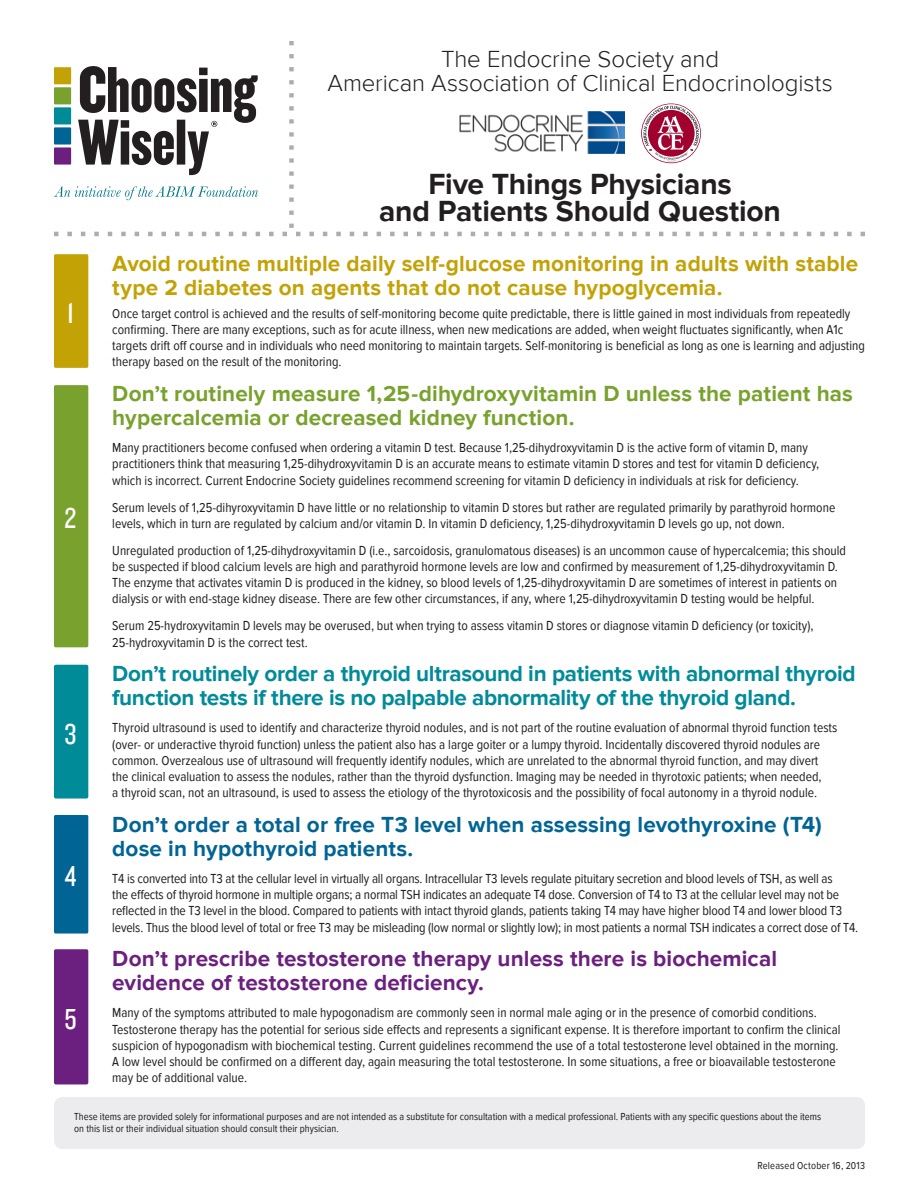
<style>
.page{position:relative;width:918px;height:1188px;background:#fff}
.page>*{position:absolute;margin:0;border:0;box-sizing:border-box;transform-origin:0 0}
.Top_header{font:700 30px/27px "Proxima Nova";letter-spacing:-.005em;color:#231f20;text-align:center}
.style__front{font:30px "Knockout 29 Junior Ltweight";color:#fff}
.Top_Header-_associat{font:300 24px/24px "Proxima Nova";letter-spacing:-.005em;color:#231f20;text-align:center}
.body{font:700 22.5px/24px "Proxima Nova";letter-spacing:-.015em;color:#008b98}
._5_things_heading{font:700 22.5px/24px "Proxima Nova";letter-spacing:.005em;color:#c2a205}
.body-2{font:700 22.5px/24px "Proxima Nova";letter-spacing:.005em;color:#78a22d}
.body-3{font:700 22.5px/24px "Proxima Nova";letter-spacing:.005em;color:#6b1f7e}
.body-4{font:700 22.5px/24px "Proxima Nova";letter-spacing:.005em;color:#006494}
.body-5{font:13.5px/16.2px "Proxima Nova Cond";color:#231f20}
.Disclaimer{font:10.5px/12px "Proxima Nova Cond";color:#231f20}
.Top_header-2{font:10.5px "Proxima Nova Cond";letter-spacing:.02em;color:#231f20}
</style>
<div class="page">
<div style="left:54px;top:665px;width:34px;height:134px;background:#008b98;border-radius:2px"></div>
<div style="left:54px;top:254px;width:34px;height:114px;background:#c2a205;border-radius:2px"></div>
<div style="left:54px;top:385px;width:34px;height:262px;background:#78a22d;border-radius:2px"></div>
<div style="left:54px;top:1097px;width:811px;height:52px;background:#ececee;border-radius:9px"></div>
<svg style="left:54px;top:41px;width:811px;height:195px"></svg>
<div style="left:54px;top:815px;width:34px;height:119px;background:#006494;border-radius:2px"></div>
<div style="left:54px;top:949px;width:34px;height:135px;background:#6b1f7e;border-radius:2px"></div>
<p class="style__front" style="left:67px;top:294px;width:8px">1</p>
<p class="style__front" style="left:65px;top:499px;width:13px">2</p>
<p class="style__front" style="left:65px;top:714px;width:13px">3</p>
<p class="style__front" style="left:65px;top:857px;width:13px">4</p>
<p class="style__front" style="left:64px;top:1000px;width:14px">5</p>
<p class="Top_Header-_associat" style="left:327px;top:48px;width:507px">The Endocrine Society and<br>American Association of Clinical Endocrinologists</p>
<p class="Top_header" style="left:379px;top:171px;width:403px">Five Things Physicians<br>and Patients Should Question</p>
<p class="_5_things_heading" style="left:112px;top:252px;width:747px">Avoid routine multiple daily self-glucose monitoring in adults with stable type 2 diabetes on agents that do not cause hypoglycemia.</p>
<p class="body-5" style="left:112px;top:306px;width:754px">Once target control is achieved and the results of self-monitoring become quite predictable, there is little gained in most individuals from repeatedly confirming. There are many exceptions, such as for acute illness, when new medications are added, when weight fluctuates significantly, when A1c targets drift off course and in individuals who need monitoring to maintain targets. Self-monitoring is beneficial as long as one is learning and adjusting therapy based on the result of the monitoring.</p>
<p class="body-2" style="left:112px;top:382px;width:742px">Don’t routinely measure 1,25-dihydroxyvitamin D unless the patient has hypercalcemia or decreased kidney function.</p>
<p class="body-5" style="left:112px;top:440px;width:708px">Many practitioners become confused when ordering a vitamin D test. Because 1,25-dihydroxyvitamin D is the active form of vitamin D, many practitioners think that measuring 1,25-dihydroxyvitamin D is an accurate means to estimate vitamin D stores and test for vitamin D deficiency, which is incorrect. Current Endocrine Society guidelines recommend screening for vitamin D deficiency in individuals at risk for deficiency.</p>
<p class="body-5" style="left:112px;top:499px;width:725px">Serum levels of 1,25-dihyroxyvitamin D have little or no relationship to vitamin D stores but rather are regulated primarily by parathyroid hormone levels, which in turn are regulated by calcium and/or vitamin D. In vitamin D deficiency, 1,25-dihydroxyvitamin D levels go up, not down.</p>
<p class="body-5" style="left:112px;top:543px;width:735px">Unregulated production of 1,25-dihydroxyvitamin D (i.e., sarcoidosis, granulomatous diseases) is an uncommon cause of hypercalcemia; this should be suspected if blood calcium levels are high and parathyroid hormone levels are low and confirmed by measurement of 1,25-dihydroxyvitamin D.<br>The enzyme that activates vitamin D is produced in the kidney, so blood levels of 1,25-dihydroxyvitamin D are sometimes of interest in patients on dialysis or with end-stage kidney disease. There are few other circumstances, if any, where 1,25-dihydroxyvitamin D testing would be helpful.</p>
<p class="body-5" style="left:112px;top:618px;width:703px">Serum 25-hydroxyvitamin D levels may be overused, but when trying to assess vitamin D stores or diagnose vitamin D deficiency (or toxicity),<br>25-hydroxyvitamin D is the correct test.</p>
<p class="body" style="left:112px;top:662px;width:745px">Don’t routinely order a thyroid ultrasound in patients with abnormal thyroid function tests if there is no palpable abnormality of the thyroid gland.</p>
<p class="body-5" style="left:112px;top:720px;width:727px">Thyroid ultrasound is used to identify and characterize thyroid nodules, and is not part of the routine evaluation of abnormal thyroid function tests (over- or underactive thyroid function) unless the patient also has a large goiter or a lumpy thyroid. Incidentally discovered thyroid nodules are common. Overzealous use of ultrasound will frequently identify nodules, which are unrelated to the abnormal thyroid function, and may divert the clinical evaluation to assess the nodules, rather than the thyroid dysfunction. Imaging may be needed in thyrotoxic patients; when needed,<br>a thyroid scan, not an ultrasound, is used to assess the etiology of the thyrotoxicosis and the possibility of focal autonomy in a thyroid nodule.</p>
<p class="body-4" style="left:112px;top:813px;width:711px">Don’t order a total or free T3 level when assessing levothyroxine (T4) dose in hypothyroid patients.</p>
<p class="body-5" style="left:112px;top:871px;width:748px">T4 is converted into T3 at the cellular level in virtually all organs. Intracellular T3 levels regulate pituitary secretion and blood levels of TSH, as well as<br>the effects of thyroid hormone in multiple organs; a normal TSH indicates an adequate T4 dose. Conversion of T4 to T3 at the cellular level may not be reflected in the T3 level in the blood. Compared to patients with intact thyroid glands, patients taking T4 may have higher blood T4 and lower blood T3 levels. Thus the blood level of total or free T3 may be misleading (low normal or slightly low); in most patients a normal TSH indicates a correct dose of T4.</p>
<p class="body-3" style="left:112px;top:947px;width:666px">Don’t prescribe testosterone therapy unless there is biochemical evidence of testosterone deficiency.</p>
<p class="body-5" style="left:112px;top:1005px;width:730px">Many of the symptoms attributed to male hypogonadism are commonly seen in normal male aging or in the presence of comorbid conditions.<br>Testosterone therapy has the potential for serious side effects and represents a significant expense. It is therefore important to confirm the clinical suspicion of hypogonadism with biochemical testing. Current guidelines recommend the use of a total testosterone level obtained in the morning.<br>A low level should be confirmed on a different day, again measuring the total testosterone. In some situations, a free or bioavailable testosterone may be of additional value.</p>
<p class="Disclaimer" style="left:74px;top:1111px;width:748px">These items are provided solely for informational purposes and are not intended as a substitute for consultation with a medical professional. Patients with any specific questions about the items on this list or their individual situation should consult their physician.</p>
<p class="Top_header-2" style="left:757px;top:1160px;width:109px">Released October 16, 2013</p>
</div>
